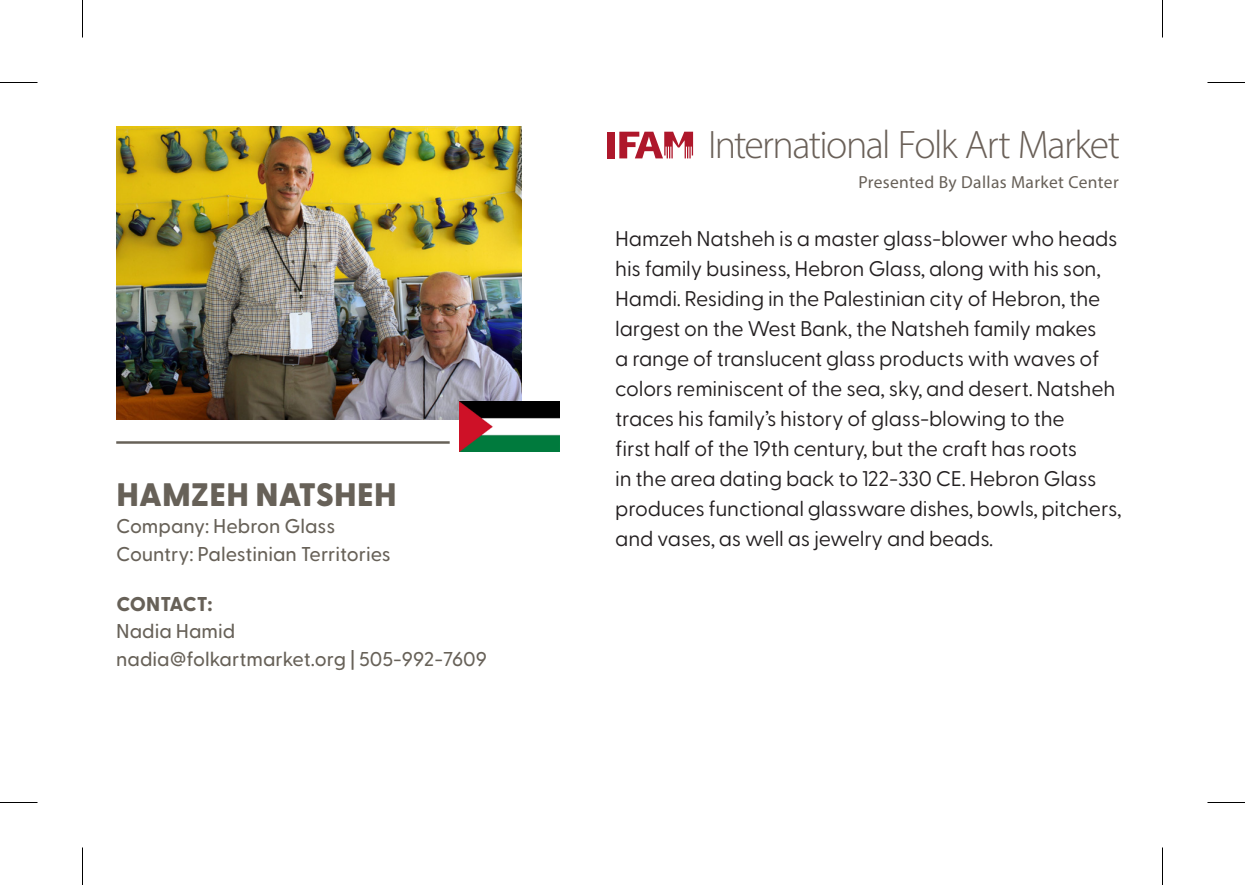
<style>
.page{position:relative;width:1245px;height:885px;background:#fff}
.page>*{position:absolute;margin:0;border:0;box-sizing:border-box;transform-origin:0 0}
.t1{font:300 40px "Myriad Pro";letter-spacing:-.04em;color:#6a6058}
.t2{font:800 32.5px "Greycliff CF";letter-spacing:.01em;color:#676158}
.t3{font:21.25px/30px "Greycliff CF";letter-spacing:-.01em;color:#231f20}
.t4{font:500 20px/27.5px "Greycliff CF";color:#676158}
.t5{font:17.5px "Myriad Pro";letter-spacing:.02em;color:#676058}
.s1{font-weight:800}
</style>
<div class="page">
<img style="left:116px;top:126px;width:405px;height:293px">
<div style="left:608px;top:132px;width:7px;height:26px;background:#ae172b"></div>
<svg style="left:619px;top:132px;width:74px;height:26px"></svg>
<img style="left:460px;top:402px;width:99px;height:50px">
<hr style="left:116px;top:441px;width:334px;height:3px;background:#676158">
<hr style="left:0;top:82px;width:38px;height:1px;background:#000">
<hr style="left:1208px;top:82px;width:37px;height:1px;background:#000">
<hr style="left:0;top:802px;width:38px;height:1px;background:#000">
<hr style="left:1208px;top:802px;width:37px;height:1px;background:#000">
<hr style="left:82px;top:0;width:1px;height:38px;background:#000">
<hr style="left:82px;top:848px;width:1px;height:37px;background:#000">
<hr style="left:1162px;top:0;width:1px;height:38px;background:#000">
<hr style="left:1162px;top:848px;width:1px;height:37px;background:#000">
<p class="t2" style="left:116px;top:475px;width:282px">HAMZEH NATSHEH</p>
<p class="t4" style="left:116px;top:513px;width:221px">Company: Hebron Glass</p>
<p class="t4" style="left:116px;top:540px;width:276px">Country: Palestinian Territories</p>
<p class="t4" style="left:116px;top:590px;width:121px"><span class="s1">CONTACT:<br></span>Nadia Hamid</p>
<p class="t4" style="left:116px;top:645px;width:372px">nadia@folkartmarket.org | 505-992-7609</p>
<p class="t1" style="left:708px;top:121px;width:413px">International Folk Art Market</p>
<p class="t5" style="left:858px;top:171px;width:262px">Presented By Dallas Market Center</p>
<p class="t3" style="left:615px;top:224px;width:508px">Hamzeh Natsheh is a master glass-blower who heads his family business, Hebron Glass, along with his son, Hamdi. Residing in the Palestinian city of Hebron, the largest on the West Bank, the Natsheh family makes<br>a range of translucent glass products with waves of colors reminiscent of the sea, sky, and desert. Natsheh traces his family’s history of glass-blowing to the<br>first half of the 19th century, but the craft has roots<br>in the area dating back to 122-330 CE. Hebron Glass produces functional glassware dishes, bowls, pitchers, and vases, as well as jewelry and beads.</p>
</div>
